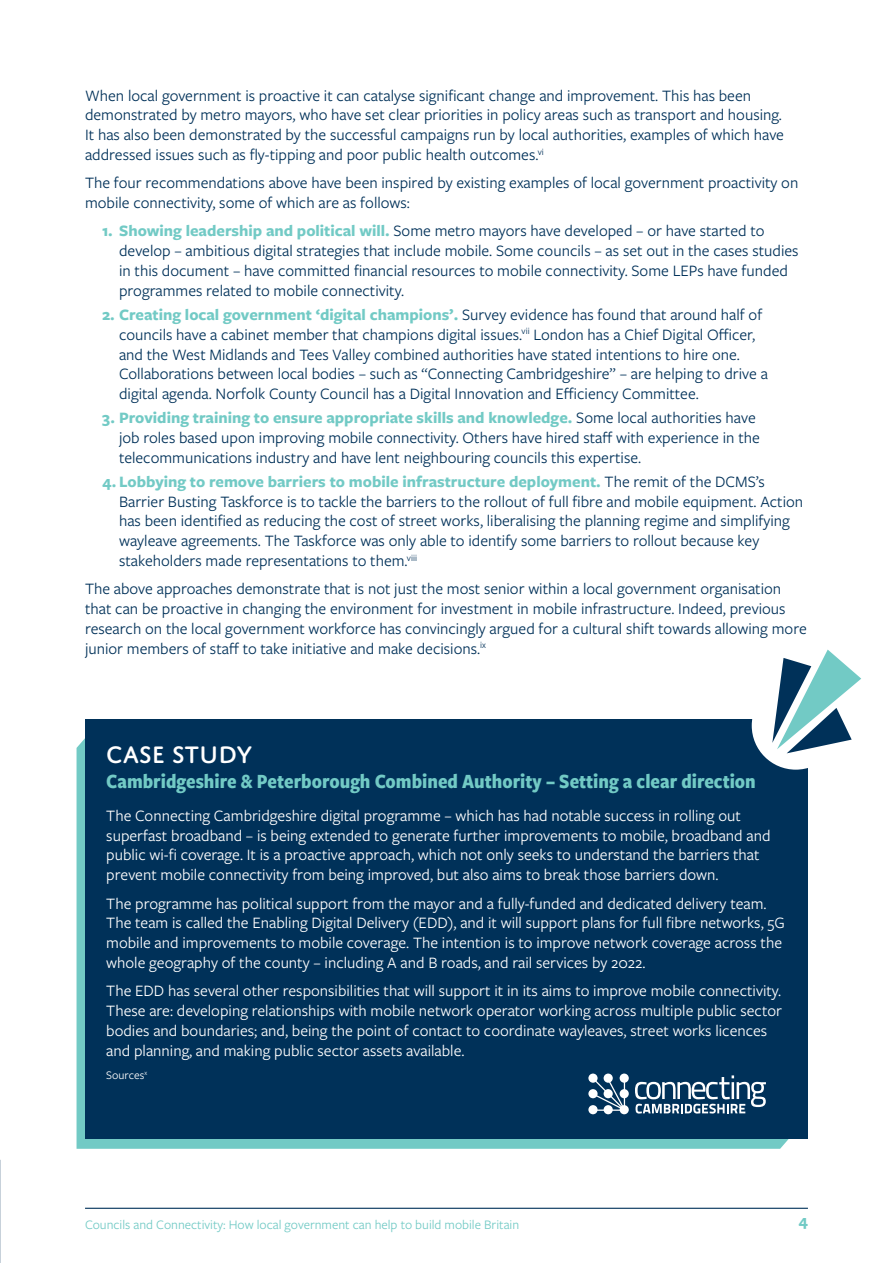
<style>
.page{position:relative;width:893px;height:1263px;background:#fff}
.page>*{position:absolute;margin:0;border:0;box-sizing:border-box;transform-origin:0 0}
.t1{font:500 25.5px "Domus Titling";color:#fff}
.t2{font:700 21px "Freight Sans Cnd Pro";color:#72cac5}
.t3{font:16.5px/19.8px "Freight Sans Pro";color:#003159}
.t4{font:16.5px/19.8px "Freight Sans Pro";color:#fff}
.t5{font:700 16.5px "Freight Sans Pro";color:#72cac5}
.t6{font:13.5px "Freight Sans Pro";color:#72cac5}
.t7{font:12px "Freight Sans Pro";color:#fff}
.s1{font-weight:700;color:#72cac5}
</style>
<div class="page">
<hr style="left:85px;top:1208px;width:723px;height:1px;background:#003159">
<svg style="left:77px;top:738px;width:712px;height:411px;background:#75cbc6"></svg>
<div style="left:85px;top:719px;width:723px;height:420px;background:#003159"></div>
<div style="left:752px;top:681px;width:88px;height:89px;background:#fff;border-radius:50%"></div>
<svg style="left:772px;top:649px;width:89px;height:104px"></svg>
<hr style="left:0;top:1160px;width:1px;height:103px;background:#003159">
<svg style="left:635px;top:1075px;width:131px;height:38px"></svg>
<svg style="left:592px;top:1077px;width:34px;height:34px"></svg>
<div style="left:620px;top:1105px;width:9px;height:9px;background:#fff;border-radius:50%"></div>
<div style="left:620px;top:1089px;width:9px;height:9px;background:#fff;border-radius:50%"></div>
<div style="left:604px;top:1089px;width:9px;height:9px;background:#fff;border-radius:50%"></div>
<div style="left:604px;top:1105px;width:9px;height:9px;background:#fff;border-radius:50%"></div>
<div style="left:620px;top:1073px;width:9px;height:10px;background:#fff;border-radius:50%"></div>
<div style="left:604px;top:1073px;width:9px;height:10px;background:#fff;border-radius:50%"></div>
<svg style="left:588px;top:1073px;width:10px;height:10px"></svg>
<div style="left:588px;top:1089px;width:10px;height:9px;background:#fff;border-radius:50%"></div>
<div style="left:588px;top:1105px;width:10px;height:9px;background:#fff;border-radius:50%"></div>
<p class="t3" style="left:85px;top:85px;width:700px">When local government is proactive it can catalyse significant change and improvement. This has been demonstrated by metro mayors, who have set clear priorities in policy areas such as transport and housing.<br>It has also been demonstrated by the successful campaigns run by local authorities, examples of which have addressed issues such as fly-tipping and poor public health outcomes.<sup>vi</sup></p>
<p class="t3" style="left:85px;top:172px;width:715px">The four recommendations above have been inspired by existing examples of local government proactivity on mobile connectivity, some of which are as follows:</p>
<p class="t3" style="left:119px;top:220px;width:681px;text-indent:-17px"><span class="s1">1. Showing leadership and political will.</span> Some metro mayors have developed – or have started to develop – ambitious digital strategies that include mobile. Some councils – as set out in the cases studies in this document – have committed financial resources to mobile connectivity. Some LEPs have funded programmes related to mobile connectivity.</p>
<p class="t3" style="left:119px;top:304px;width:650px;text-indent:-17px"><span class="s1">2. Creating local government ‘digital champions’.</span> Survey evidence has found that around half of councils have a cabinet member that champions digital issues.<sup>vii</sup> London has a Chief Digital Officer, and the West Midlands and Tees Valley combined authorities have stated intentions to hire one.<br>Collaborations between local bodies – such as “Connecting Cambridgeshire” – are helping to drive a digital agenda. Norfolk County Council has a Digital Innovation and Efficiency Committee.</p>
<p class="t3" style="left:119px;top:407px;width:642px;text-indent:-17px"><span class="s1">3. Providing training to ensure appropriate skills and knowledge.</span> Some local authorities have job roles based upon improving mobile connectivity. Others have hired staff with experience in the telecommunications industry and have lent neighbouring councils this expertise.</p>
<p class="t3" style="left:119px;top:471px;width:686px;text-indent:-17px"><span class="s1">4. Lobbying to remove barriers to mobile infrastructure deployment.</span> The remit of the DCMS’s Barrier Busting Taskforce is to tackle the barriers to the rollout of full fibre and mobile equipment. Action has been identified as reducing the cost of street works, liberalising the planning regime and simplifying wayleave agreements. The Taskforce was only able to identify some barriers to rollout because key stakeholders made representations to them.<sup>viii</sup></p>
<p class="t3" style="left:85px;top:578px;width:723px">The above approaches demonstrate that is not just the most senior within a local government organisation that can be proactive in changing the environment for investment in mobile infrastructure. Indeed, previous research on the local government workforce has convincingly argued for a cultural shift towards allowing more junior members of staff to take initiative and make decisions.<sup>ix</sup></p>
<h1 class="t1" style="left:106px;top:740px;width:148px">CASE STUDY</h1>
<p class="t2" style="left:106px;top:767px;width:651px">Cambridgeshire &amp; Peterborough Combined Authority – Setting a clear direction</p>
<p class="t4" style="left:106px;top:805px;width:666px">The Connecting Cambridgeshire digital programme – which has had notable success in rolling out superfast broadband – is being extended to generate further improvements to mobile, broadband and public wi-fi coverage. It is a proactive approach, which not only seeks to understand the barriers that prevent mobile connectivity from being improved, but also aims to break those barriers down.</p>
<p class="t4" style="left:106px;top:892px;width:680px">The programme has political support from the mayor and a fully-funded and dedicated delivery team.<br>The team is called the Enabling Digital Delivery (EDD), and it will support plans for full fibre networks, 5G mobile and improvements to mobile coverage. The intention is to improve network coverage across the whole geography of the county – including A and B roads, and rail services by 2022.</p>
<p class="t4" style="left:106px;top:980px;width:677px">The EDD has several other responsibilities that will support it in its aims to improve mobile connectivity.<br>These are: developing relationships with mobile network operator working across multiple public sector bodies and boundaries; and, being the point of contact to coordinate wayleaves, street works licences and planning, and making public sector assets available.</p>
<p class="t7" style="left:106px;top:1067px;width:42px">Sources<sup>x</sup></p>
<p class="t6" style="left:85px;top:1215px;width:436px">Councils and Connectivity: How local government can help to build mobile Britain</p>
<p class="t5" style="left:799px;top:1209px;width:11px">4</p>
</div>
